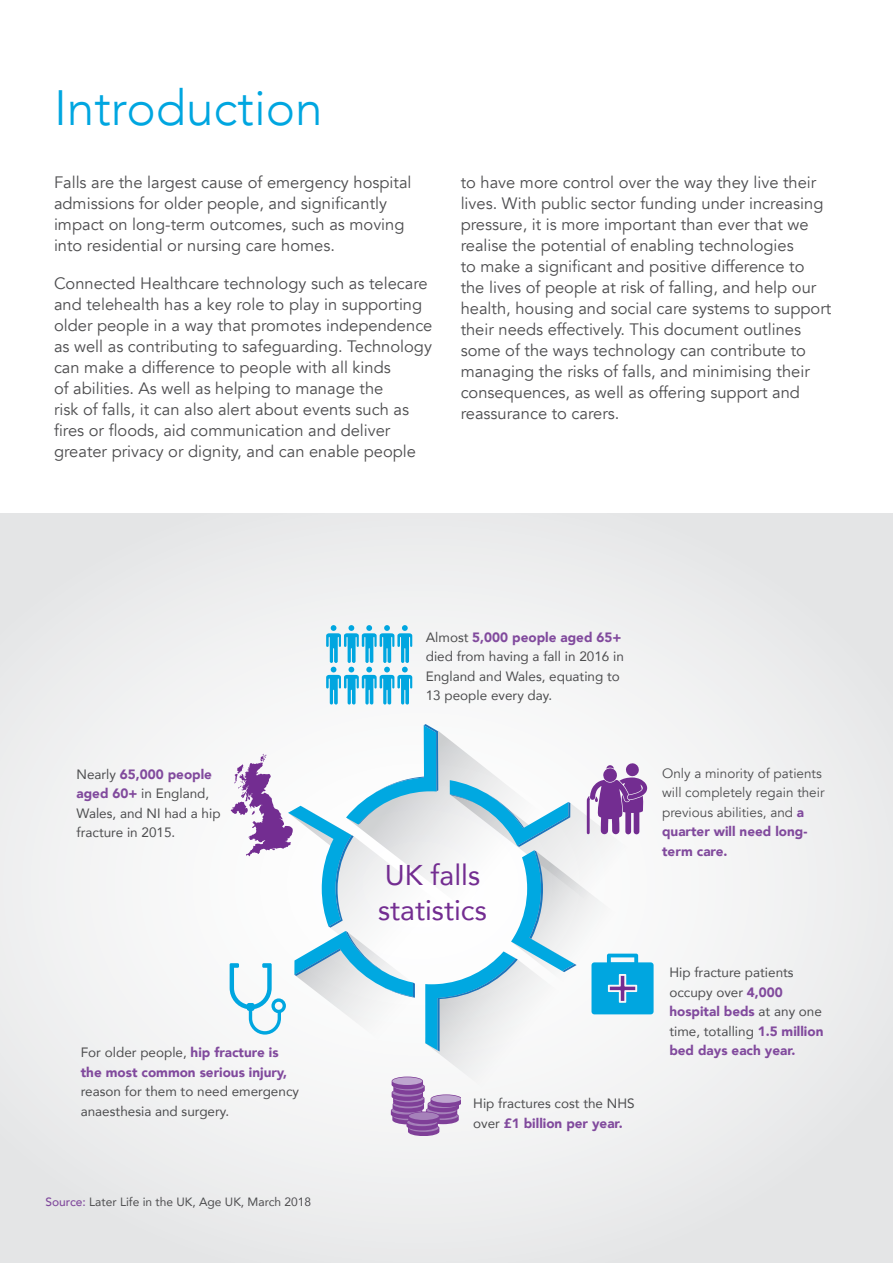
<style>
.page{position:relative;width:893px;height:1263px;background:#fff}
.page>*{position:absolute;margin:0;border:0;box-sizing:border-box;transform-origin:0 0}
.t1{font:300 49.5px "Avenir";color:#00a6e0}
.t2{font:28.5px/34.2px "Avenir";color:#732d91}
.t3{font:16.5px/21px "Avenir";color:#4d4d4f}
.t4{font:13.5px/19.5px "Avenir";color:#4d4d4f}
.t5{font:13.5px/19.5px "Avenir";color:#4d4d4f}
.t6{font:900 13.5px/19.5px "Avenir";color:#814a9d}
.t7{font:12px "Avenir";color:#4d4d4f}
.s1{font-weight:900;color:#814a9d}
.s2{font-weight:400;color:#4d4d4f}
.s3{font-weight:500;color:#814a9d}
</style>
<div class="page">
<div style="left:0;top:513px;width:893px;height:750px;background:#eeeeef"></div>
<svg style="left:326px;top:625px;width:86px;height:79px"></svg>
<svg style="left:230px;top:724px;width:424px;height:411px"></svg>
<h1 class="t1" style="left:54px;top:78px;width:270px">Introduction</h1>
<p class="t3" style="left:54px;top:172px;width:359px">Falls are the largest cause of emergency hospital admissions for older people, and significantly impact on long-term outcomes, such as moving into residential or nursing care homes.</p>
<p class="t3" style="left:54px;top:273px;width:380px">Connected Healthcare technology such as telecare and telehealth has a key role to play in supporting older people in a way that promotes independence as well as contributing to safeguarding. Technology can make a difference to people with all kinds<br>of abilities. As well as helping to manage the<br>risk of falls, it can also alert about events such as fires or floods, aid communication and deliver greater privacy or dignity, and can enable people</p>
<p class="t3" style="left:461px;top:172px;width:372px">to have more control over the way they live their lives. With public sector funding under increasing pressure, it is more important than ever that we realise the potential of enabling technologies<br>to make a significant and positive difference to the lives of people at risk of falling, and help our health, housing and social care systems to support their needs effectively. This document outlines some of the ways technology can contribute to managing the risks of falls, and minimising their consequences, as well as offering support and reassurance to carers.</p>
<p class="t4" style="left:77px;top:764px;width:146px">Nearly <span class="s1">65,000 people aged 60+</span> in England,<br>Wales, and NI had a hip fracture in 2015.</p>
<p class="t6" style="left:81px;top:1043px;width:208px"><span class="s2">For older people,</span> hip fracture is the most common serious injury,</p>
<p class="t4" style="left:81px;top:1081px;width:220px">reason for them to need emergency anaesthesia and surgery.</p>
<p class="t7" style="left:45px;top:1192px;width:267px"><span class="s3">Source:</span> Later Life in the UK, Age UK, March 2018</p>
<p class="t4" style="left:426px;top:627px;width:200px">Almost <span class="s1">5,000 people aged 65+ </span>died from having a fall in 2016 in<br>England and Wales, equating to<br>13 people every day.</p>
<h2 class="t2" style="left:378px;top:857px;width:110px">UK falls statistics</h2>
<p class="t4" style="left:473px;top:1093px;width:163px">Hip fractures cost the NHS over <span class="s1">£1 billion per year.</span></p>
<p class="t5" style="left:662px;top:764px;width:164px">Only a minority of patients will completely regain their previous abilities, and <span class="s1">a quarter will need long&shy;term care.</span></p>
<p class="t4" style="left:669px;top:962px;width:156px">Hip fracture patients occupy over <span class="s1">4,000 hospital beds</span> at any one time, totalling <span class="s1">1.5 million bed days each year.</span></p>
</div>
